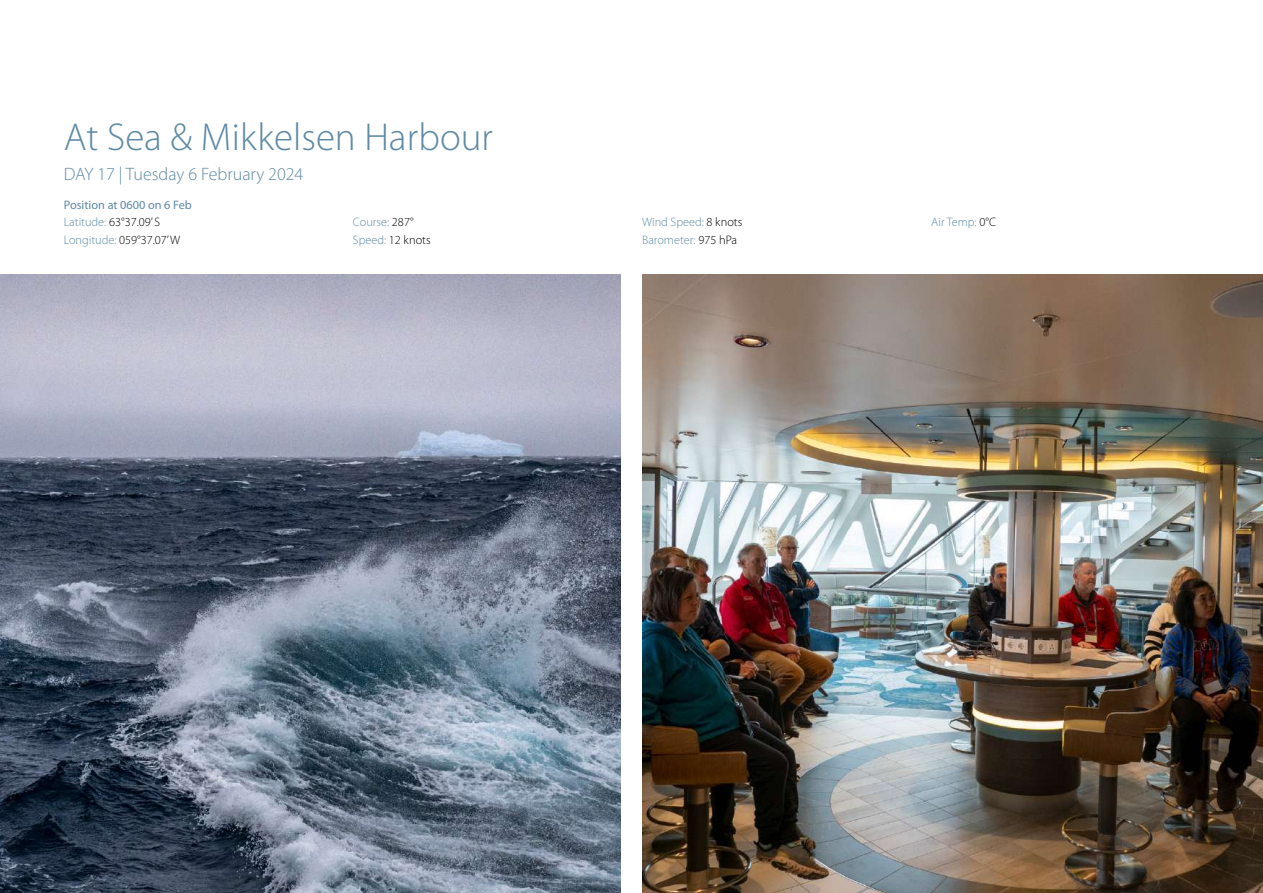
<style>
.page{position:relative;width:1263px;height:893px;background:#fff}
.page>*{position:absolute;margin:0;border:0;box-sizing:border-box;transform-origin:0 0}
.t1{font:300 39px "Myriad Pro";color:#5e8aa4}
.t2{font:300 18px "Myriad Pro";color:#5e8aa4}
.t3{font:300 12.3px/18px "Myriad Pro";color:#5e8aa4}
.t4{font:300 12.3px/18px "Myriad Pro";color:#000}
.s1{font-weight:400;color:#5e8aa4}
.s2{color:#5e8aa4}
.s3{color:#000}
</style>
<div class="page">
<img style="left:642px;top:275px;width:621px;height:618px">
<img style="left:0;top:275px;width:621px;height:618px">
<h1 class="t1" style="left:64px;top:115px;width:431px">At Sea &amp; Mikkelsen Harbour</h1>
<h2 class="t2" style="left:64px;top:164px;width:241px">DAY 17 | Tuesday 6 February 2024</h2>
<p class="t4" style="left:64px;top:196px;width:130px"><span class="s1">Position at 0600 on 6 Feb<br></span><span class="s2">Latitude:</span> 63°37.09’ S<br><span class="s2">Longitude:</span> 059°37.07’ W</p>
<p class="t3" style="left:353px;top:214px;width:79px">Course: <span class="s3">287°<br></span>Speed: <span class="s3">12 knots</span></p>
<p class="t3" style="left:642px;top:214px;width:102px">Wind Speed: <span class="s3">8 knots<br></span>Barometer: <span class="s3">975 hPa</span></p>
<p class="t3" style="left:931px;top:214px;width:66px">Air Temp: <span class="s3">0°C</span></p>
</div>
